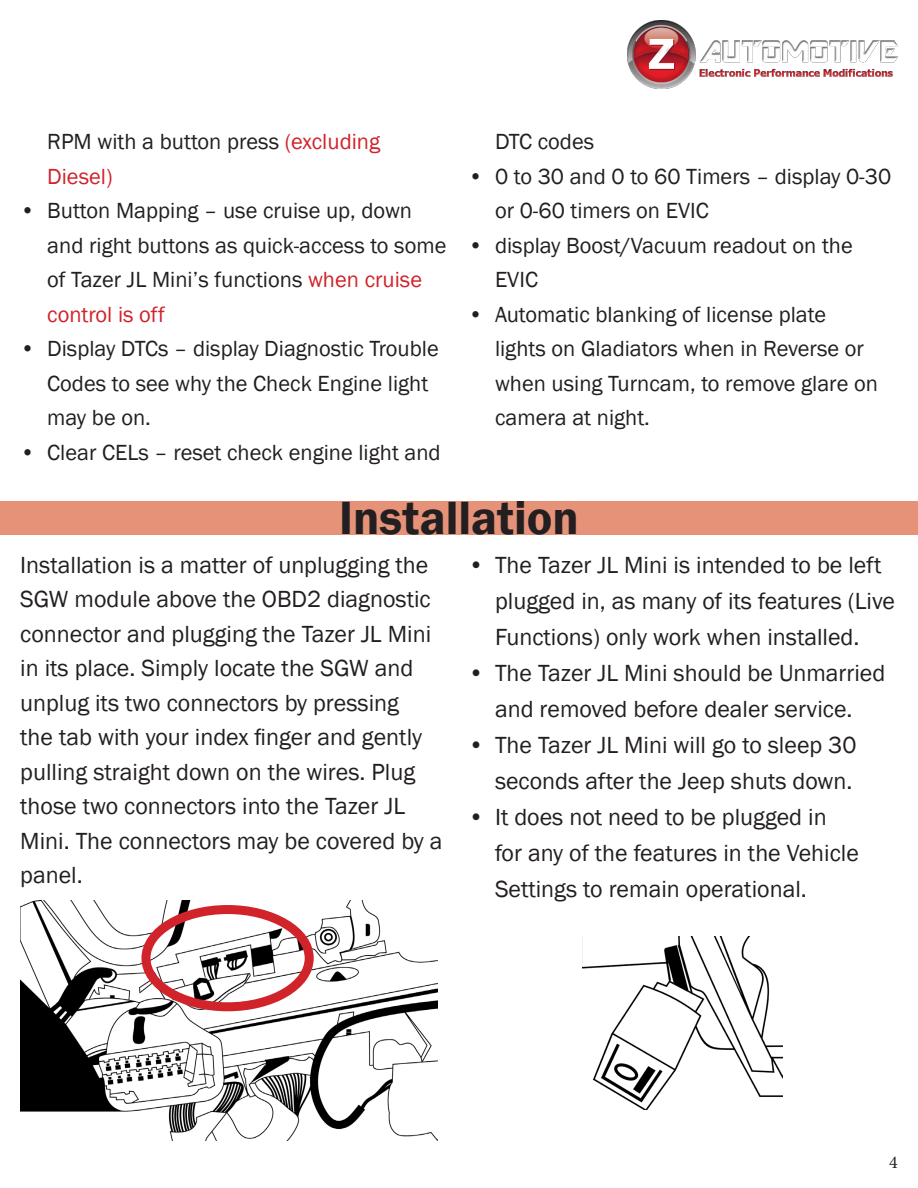
<style>
.page{position:relative;width:918px;height:1188px;background:#fff}
.page>*{position:absolute;margin:0;border:0;box-sizing:border-box;transform-origin:0 0}
.t1{font:600 48px "Franklin Gothic";color:#231f20}
.t2{font:24px/34.5px "Franklin Gothic";color:#231f20}
.t3{font:22.5px/34.5px "Franklin Gothic";color:#231f20}
.t4{font:18px "Minion Pro";color:#231f20}
.s1{color:#d1232a}
</style>
<div class="page">
<img style="left:628px;top:20px;width:270px;height:69px">
<div style="left:0;top:501px;width:918px;height:33px;background:#e59279"></div>
<img style="left:20px;top:901px;width:417px;height:239px">
<div style="left:141px;top:905px;width:173px;height:106px;border:9px solid #d1232a;border-radius:50%"></div>
<img style="left:583px;top:937px;width:200px;height:173px">
<p class="t3" style="left:47px;top:125px;width:334px">RPM with a button press <span class="s1">(excluding<br>Diesel)</span></p>
<p class="t3" style="left:47px;top:194px;width:401px;text-indent:-27px">• Button Mapping – use cruise up, down and right buttons as quick-access to some of Tazer JL Mini’s functions <span class="s1">when cruise control is off</span></p>
<p class="t3" style="left:47px;top:332px;width:393px;text-indent:-27px">• Display DTCs – display Diagnostic Trouble<br>Codes to see why the Check Engine light may be on.</p>
<p class="t3" style="left:20px;top:436px;width:422px">• Clear CELs – reset check engine light and</p>
<p class="t3" style="left:495px;top:125px;width:101px">DTC codes</p>
<p class="t3" style="left:495px;top:160px;width:398px;text-indent:-27px">• 0 to 30 and 0 to 60 Timers – display 0-30 or 0-60 timers on EVIC</p>
<p class="t3" style="left:495px;top:229px;width:359px;text-indent:-27px">• display Boost/Vacuum readout on the<br>EVIC</p>
<p class="t3" style="left:495px;top:298px;width:384px;text-indent:-27px">• Automatic blanking of license plate lights on Gladiators when in Reverse or when using Turncam, to remove glare on camera at night.</p>
<p class="t1" style="left:339px;top:489px;width:241px">Installation</p>
<p class="t2" style="left:20px;top:548px;width:424px">Installation is a matter of unplugging the SGW module above the OBD2 diagnostic connector and plugging the Tazer JL Mini in its place. Simply locate the SGW and unplug its two connectors by pressing<br>the tab with your index finger and gently pulling straight down on the wires. Plug those two connectors into the Tazer JL Mini. The connectors may be covered by a panel.</p>
<p class="t2" style="left:495px;top:547px;width:402px;line-height:36px;text-indent:-27px">• The Tazer JL Mini is intended to be left plugged in, as many of its features (Live<br>Functions) only work when installed.</p>
<p class="t2" style="left:468px;top:655px;width:419px;line-height:36px;text-align:center">• The Tazer JL Mini should be Unmarried and removed before dealer service.</p>
<p class="t2" style="left:468px;top:727px;width:390px;line-height:36px;text-align:right">• The Tazer JL Mini will go to sleep 30 seconds after the Jeep shuts down.</p>
<p class="t2" style="left:495px;top:799px;width:365px;line-height:36px;text-indent:-27px">• It does not need to be plugged in for any of the features in the Vehicle<br>Settings to remain operational.</p>
<p class="t4" style="left:889px;top:1150px;width:10px">4</p>
</div>
